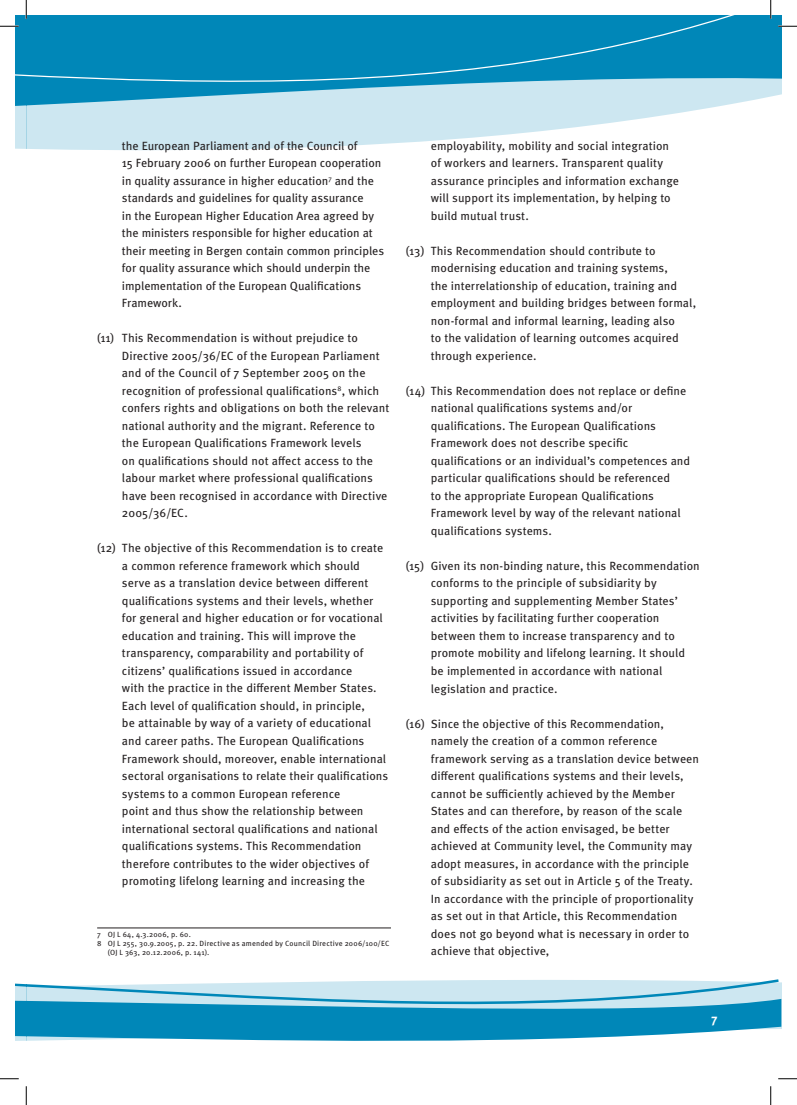
<style>
.page{position:relative;width:797px;height:1105px;background:#fff}
.page>*{position:absolute;margin:0;border:0;box-sizing:border-box;transform-origin:0 0}
.t1{font:700 12.5px "Meta Pro";color:#fff}
.t2{font:11.88px/17.5px "Meta Pro";letter-spacing:.005em;color:#231f20}
.t3{font:7.5px "Meta Pro";letter-spacing:.025em;color:#231f20}
</style>
<div class="page">
<svg style="left:16px;top:983px;width:10px;height:58px"></svg>
<svg style="left:27px;top:116px;width:631px;height:34px;fill:#cde7f1"></svg>
<svg style="left:27px;top:16px;width:754px;height:100px;background:#a4d3e5"></svg>
<div style="left:27px;top:16px;width:753px;height:66px;background:#0087b8"></div>
<svg style="left:26px;top:979px;width:752px;height:62px;background:#5fb3d2"></svg>
<hr style="left:97px;top:928px;width:294px;height:1px;background:#231f20">
<svg style="left:778px;top:25px;width:19px;height:2px"></svg>
<svg style="left:0;top:1078px;width:19px;height:1px"></svg>
<svg style="left:778px;top:1078px;width:19px;height:1px"></svg>
<svg style="left:0;top:0;width:27px;height:149px"></svg>
<svg style="left:25px;top:1086px;width:2px;height:19px"></svg>
<svg style="left:770px;top:0;width:1px;height:19px"></svg>
<svg style="left:770px;top:1086px;width:1px;height:19px"></svg>
<p class="t2" style="left:122px;top:137px;width:264px">the European Parliament and of the Council of<br>15 February 2006 on further European cooperation in quality assurance in higher education<sup>7</sup> and the standards and guidelines for quality assurance<br>in the European Higher Education Area agreed by the ministers responsible for higher education at their meeting in Bergen contain common principles for quality assurance which should underpin the implementation of the European Qualifications Framework.</p>
<p class="t2" style="left:122px;top:330px;width:269px;text-indent:-25px">(11) This Recommendation is without prejudice to Directive 2005/36/EC of the European Parliament and of the Council of 7 September 2005 on the recognition of professional qualifications<sup>8</sup>, which confers rights and obligations on both the relevant national authority and the migrant. Reference to the European Qualifications Framework levels<br>on qualifications should not affect access to the labour market where professional qualifications have been recognised in accordance with Directive 2005/36/EC.</p>
<p class="t2" style="left:122px;top:540px;width:268px;text-indent:-25px">(12) The objective of this Recommendation is to create a common reference framework which should serve as a translation device between different qualifications systems and their levels, whether for general and higher education or for vocational education and training. This will improve the transparency, comparability and portability of citizens’ qualifications issued in accordance<br>with the practice in the different Member States.<br>Each level of qualification should, in principle,<br>be attainable by way of a variety of educational and career paths. The European Qualifications Framework should, moreover, enable international sectoral organisations to relate their qualifications systems to a common European reference<br>point and thus show the relationship between international sectoral qualifications and national qualifications systems. This Recommendation therefore contributes to the wider objectives of promoting lifelong learning and increasing the</p>
<p class="t3" style="left:97px;top:930px;width:95px">7 OJ L 64, 4.3.2006, p. 60.</p>
<p class="t3" style="left:97px;top:939px;width:294px">8 OJ L 255, 30.9.2005, p. 22. Directive as amended by Council Directive 2006/100/EC</p>
<p class="t3" style="left:108px;top:948px;width:103px">(OJ L 363, 20.12.2006, p. 141).</p>
<p class="t2" style="left:431px;top:137px;width:250px">employability, mobility and social integration of workers and learners. Transparent quality assurance principles and information exchange will support its implementation, by helping to build mutual trust.</p>
<p class="t2" style="left:431px;top:242px;width:267px;text-indent:-25px">(13) This Recommendation should contribute to modernising education and training systems,<br>the interrelationship of education, training and employment and building bridges between formal, non-formal and informal learning, leading also<br>to the validation of learning outcomes acquired through experience.</p>
<p class="t2" style="left:431px;top:382px;width:261px;text-indent:-25px">(14) This Recommendation does not replace or define national qualifications systems and/or qualifications. The European Qualifications Framework does not describe specific qualifications or an individual’s competences and particular qualifications should be referenced<br>to the appropriate European Qualifications Framework level by way of the relevant national qualifications systems.</p>
<p class="t2" style="left:431px;top:557px;width:270px;text-indent:-25px">(15) Given its non-binding nature, this Recommendation conforms to the principle of subsidiarity by supporting and supplementing Member States’ activities by facilitating further cooperation between them to increase transparency and to promote mobility and lifelong learning. It should be implemented in accordance with national legislation and practice.</p>
<p class="t2" style="left:431px;top:715px;width:270px;text-indent:-25px">(16) Since the objective of this Recommendation, namely the creation of a common reference framework serving as a translation device between different qualifications systems and their levels, cannot be sufficiently achieved by the Member States and can therefore, by reason of the scale and effects of the action envisaged, be better achieved at Community level, the Community may adopt measures, in accordance with the principle of subsidiarity as set out in Article 5 of the Treaty.<br>In accordance with the principle of proportionality as set out in that Article, this Recommendation does not go beyond what is necessary in order to achieve that objective,</p>
<p class="t1" style="left:711px;top:1013px;width:8px">7</p>
</div>
